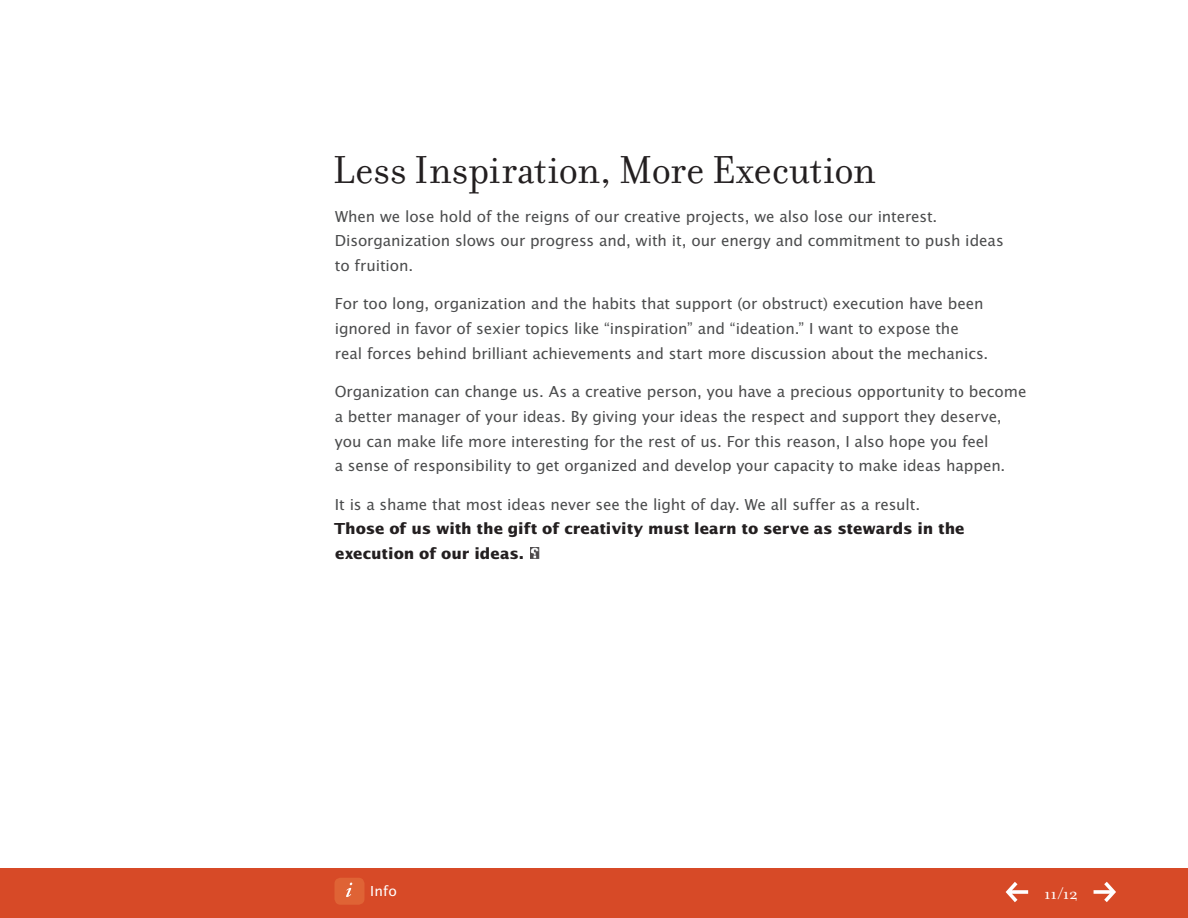
<style>
.page{position:relative;width:1188px;height:918px;background:#fff}
.page>*{position:absolute;margin:0;border:0;box-sizing:border-box;transform-origin:0 0}
.t1{font:42px "Filosofia OT";color:#231f20}
.t2{font:18px "Filosofia OT";color:#fff}
.t3{font:16.5px/24.8px "Lucida Sans EFOP";letter-spacing:-.005em;color:#4b4c4d}
.t4{font:700 16.5px/24.8px "Lucida Sans EFOP";letter-spacing:-.005em;color:#231f20}
.t5{font:15px "Lucida Sans EFOP";color:#fff}
</style>
<div class="page">
<div style="left:0;top:869px;width:1188px;height:49px;background:#d74a27"></div>
<div style="left:334px;top:878px;width:30px;height:27px;background:#df6335;border-radius:6px"></div>
<svg style="left:346px;top:883px;width:6px;height:14px"></svg>
<svg style="left:1006px;top:882px;width:22px;height:20px"></svg>
<svg style="left:1094px;top:882px;width:22px;height:20px"></svg>
<svg style="left:531px;top:547px;width:9px;height:12px"></svg>
<h1 class="t1" style="left:333px;top:147px;width:544px">Less Inspiration, More Execution</h1>
<p class="t3" style="left:335px;top:205px;width:671px">When we lose hold of the reigns of our creative projects, we also lose our interest.<br>Disorganization slows our progress and, with it, our energy and commitment to push ideas to fruition.</p>
<p class="t3" style="left:335px;top:292px;width:655px">For too long, organization and the habits that support (or obstruct) execution have been ignored in favor of sexier topics like “inspiration” and “ideation.” I want to expose the real forces behind brilliant achievements and start more discussion about the mechanics.</p>
<p class="t3" style="left:335px;top:380px;width:693px">Organization can change us. As a creative person, you have a precious opportunity to become a better manager of your ideas. By giving your ideas the respect and support they deserve, you can make life more interesting for the rest of us. For this reason, I also hope you feel<br>a sense of responsibility to get organized and develop your capacity to make ideas happen.</p>
<p class="t3" style="left:335px;top:492px;width:587px">It is a shame that most ideas never see the light of day. We all suffer as a result.</p>
<p class="t4" style="left:334px;top:517px;width:632px">Those of us with the gift of creativity must learn to serve as stewards in the execution of our ideas.</p>
<p class="t5" style="left:370px;top:883px;width:28px">Info</p>
<p class="t2" style="left:1044px;top:884px;width:35px">11/12</p>
</div>
